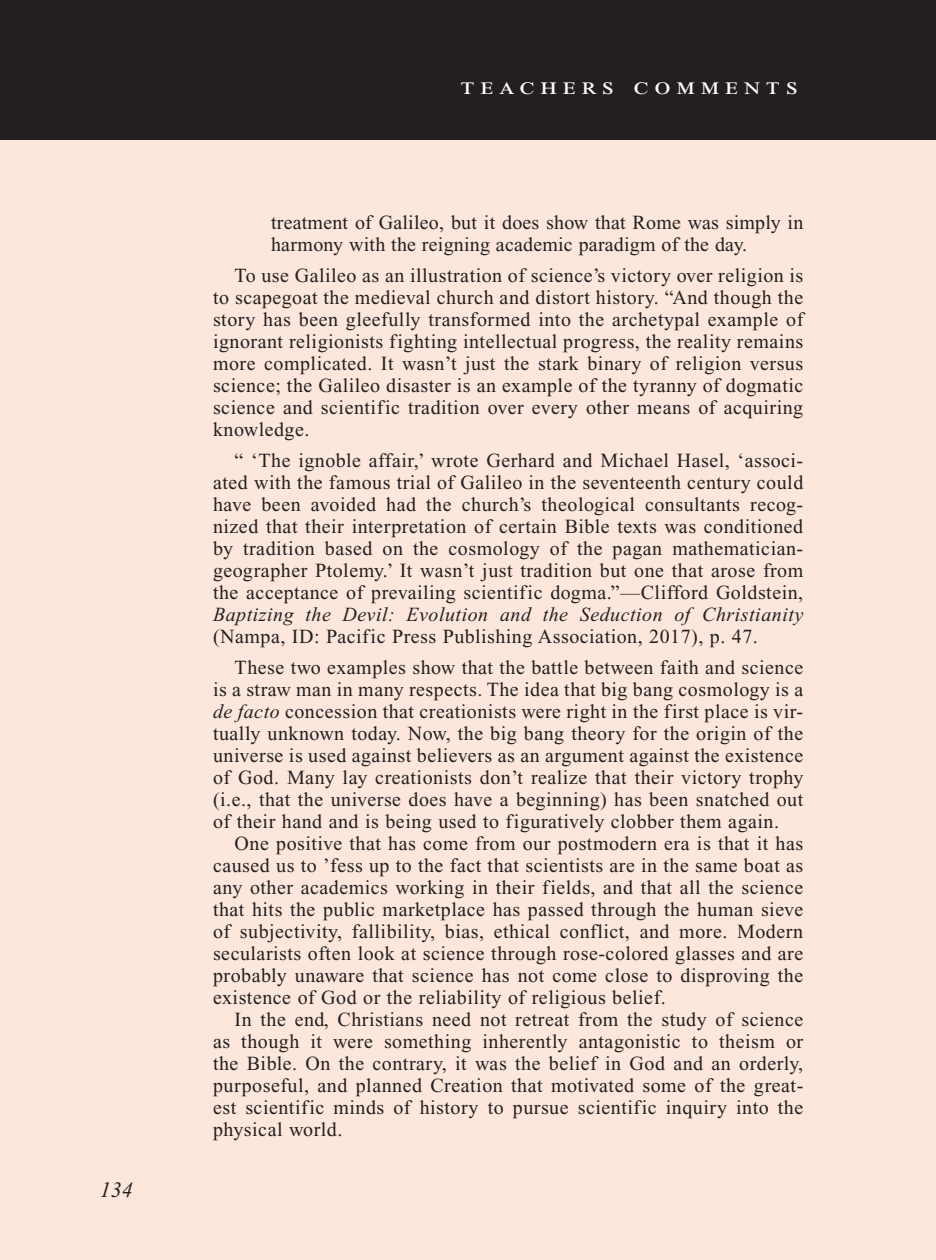
<style>
.page{position:relative;width:936px;height:1260px;background:#fff}
.page>*{position:absolute;margin:0;border:0;box-sizing:border-box;transform-origin:0 0}
.Teachers_Comments_He{font:24px "Times New Roman PS Std";letter-spacing:.2em;color:#fff;scale:1.2 1}
.PageNumbers{font:italic 22px "Times New Roman PS Std";color:#231f20}
.Objectives_Body_Text{font:20px/22px "Times New Roman PS Std";letter-spacing:.025em;color:#231f20;text-align:justify}
.s1{font-style:italic}
</style>
<div class="page">
<div style="left:0;top:134px;width:936px;height:1126px;background:#fde7dc"></div>
<div style="left:0;top:0;width:936px;height:140px;background:#231f20"></div>
<p class="PageNumbers" style="left:100px;top:1178px;width:34px">134</p>
<p class="Teachers_Comments_He" style="left:461px;top:73px;width:283px">teachers comments</p>
<p class="Objectives_Body_Text" style="left:271px;top:211px;width:534px">treatment of Galileo, but it does show that Rome was simply in harmony with the reigning academic paradigm of the day.</p>
<p class="Objectives_Body_Text" style="left:213px;top:264px;width:592px;text-indent:22px">To use Galileo as an illustration of science’s victory over religion is to scapegoat the medieval church and distort history. “And though the story has been gleefully transformed into the archetypal example of ignorant religionists fighting intellectual progress, the reality remains more complicated. It wasn’t just the stark binary of religion versus science; the Galileo disaster is an example of the tyranny of dogmatic science and scientific tradition over every other means of acquiring knowledge.</p>
<p class="Objectives_Body_Text" style="left:213px;top:449px;width:592px;text-align:left;text-indent:22px">“ ‘The ignoble affair,’ wrote Gerhard and Michael Hasel, ‘associ&shy;ated with the famous trial of Galileo in the seventeenth century could have been avoided had the church’s theological consultants recog&shy;nized that their interpretation of certain Bible texts was conditioned by tradition based on the cosmology of the pagan mathematician&shy;geographer Ptolemy.’ It wasn’t just tradition but one that arose from the acceptance of prevailing scientific dogma.”—Clifford Goldstein, <span class="s1">Baptizing the Devil: Evolution and the Seduction of Christianity </span>(Nampa, ID: Pacific Press Publishing Association, 2017), p. 47.</p>
<p class="Objectives_Body_Text" style="left:213px;top:656px;width:592px;text-indent:22px">These two examples show that the battle between faith and science is a straw man in many respects. The idea that big bang cosmology is a <span class="s1">de facto</span> concession that creationists were right in the first place is vir&shy;tually unknown today. Now, the big bang theory for the origin of the universe is used against believers as an argument against the existence of God. Many lay creationists don’t realize that their victory trophy (i.e., that the universe does have a beginning) has been snatched out of their hand and is being used to figuratively clobber them again.</p>
<p class="Objectives_Body_Text" style="left:213px;top:832px;width:592px;text-indent:22px">One positive that has come from our postmodern era is that it has caused us to ’fess up to the fact that scientists are in the same boat as any other academics working in their fields, and that all the science that hits the public marketplace has passed through the human sieve of subjectivity, fallibility, bias, ethical conflict, and more. Modern secularists often look at science through rose-colored glasses and are probably unaware that science has not come close to disproving the existence of God or the reliability of religious belief.</p>
<p class="Objectives_Body_Text" style="left:213px;top:1008px;width:592px;text-indent:22px">In the end, Christians need not retreat from the study of science as though it were something inherently antagonistic to theism or the Bible. On the contrary, it was the belief in God and an orderly, purposeful, and planned Creation that motivated some of the great&shy;est scientific minds of history to pursue scientific inquiry into the physical world.</p>
</div>
